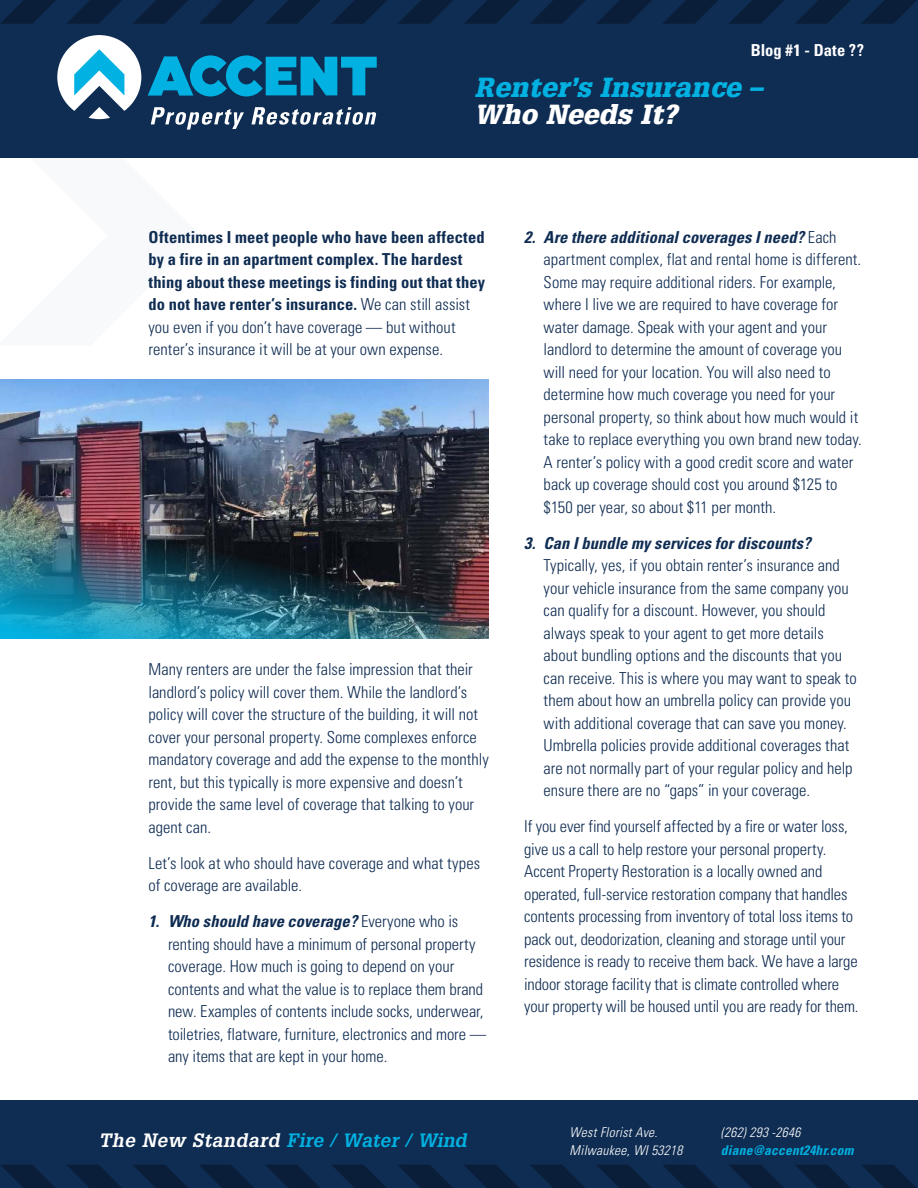
<style>
.page{position:relative;width:918px;height:1188px;background:#fff}
.page>*{position:absolute;margin:0;border:0;box-sizing:border-box;transform-origin:0 0}
.t1{font:italic 900 27px "Glypha";letter-spacing:.02em;color:#00b1e1}
.t2{font:italic 900 27px "Glypha";letter-spacing:.02em;color:#fff}
.t3{font:italic 700 18.9px "Glypha";letter-spacing:.015em;color:#00b1e1}
.t4{font:300 condensed 16.5px/22.5px "Univers";color:#0f2c52}
.t5{font:700 condensed 16.5px/22.5px "Univers";letter-spacing:.005em;color:#0f2c52}
.t6{font:italic 700 condensed 16.5px "Univers";letter-spacing:.005em;color:#0f2c52}
.t7{font:700 condensed 16.5px "Univers";color:#fff}
.t8{font:italic 300 condensed 13.5px/18px "Univers";letter-spacing:.02em;color:#fff}
.t9{font:italic 700 condensed 13.5px "Univers";letter-spacing:.02em;color:#00b1e1}
.s1{font-weight:300}
.s2{font-weight:700;font-style:italic}
.s3{color:#fff}
</style>
<div class="page">
<div style="left:0;top:0;width:918px;height:158px;background:#0f2c52"></div>
<svg style="left:0;top:0;width:917px;height:24px"></svg>
<svg style="left:151px;top:107px;width:225px;height:22px"></svg>
<svg style="left:148px;top:55px;width:229px;height:41px"></svg>
<svg style="left:57px;top:35px;width:84px;height:84px"></svg>
<svg style="left:151px;top:125px;width:50px;height:5px"></svg>
<img style="left:0;top:380px;width:488px;height:259px">
<div style="left:0;top:1100px;width:918px;height:88px;background:#0f2c52"></div>
<svg style="left:1px;top:1165px;width:915px;height:23px"></svg>
<p class="t7" style="left:751px;top:44px;width:115px">Blog #1 - Date ??</p>
<h1 class="t1" style="left:475px;top:72px;width:289px">Renter’s Insurance –</h1>
<h1 class="t2" style="left:475px;top:99px;width:204px">Who Needs It?</h1>
<p class="t5" style="left:148px;top:227px;width:338px">Oftentimes I meet people who have been affected by a fire in an apartment complex. The hardest thing about these meetings is finding out that they do not have renter’s insurance. <span class="s1">We can still assist you even if you don’t have coverage — but without renter’s insurance it will be at your own expense.</span></p>
<p class="t4" style="left:544px;top:227px;width:320px;text-indent:-20px"><span class="s2">2. Are there additional coverages I need?</span> Each apartment complex, flat and rental home is different.<br>Some may require additional riders. For example, where I live we are required to have coverage for water damage. Speak with your agent and your landlord to determine the amount of coverage you will need for your location. You will also need to determine how much coverage you need for your personal property, so think about how much would it take to replace everything you own brand new today.<br>A renter’s policy with a good credit score and water back up coverage should cost you around $125 to $150 per year, so about $11 per month.</p>
<p class="t6" style="left:524px;top:537px;width:288px">3. Can I bundle my services for discounts?</p>
<p class="t4" style="left:544px;top:555px;width:315px">Typically, yes, if you obtain renter’s insurance and your vehicle insurance from the same company you can qualify for a discount. However, you should always speak to your agent to get more details about bundling options and the discounts that you can receive. This is where you may want to speak to them about how an umbrella policy can provide you with additional coverage that can save you money.<br>Umbrella policies provide additional coverages that are not normally part of your regular policy and help ensure there are no “gaps” in your coverage.</p>
<p class="t4" style="left:524px;top:816px;width:336px">If you ever find yourself affected by a fire or water loss, give us a call to help restore your personal property.<br>Accent Property Restoration is a locally owned and operated, full-service restoration company that handles contents processing from inventory of total loss items to pack out, deodorization, cleaning and storage until your residence is ready to receive them back. We have a large indoor storage facility that is climate controlled where your property will be housed until you are ready for them.</p>
<p class="t4" style="left:148px;top:659px;width:342px">Many renters are under the false impression that their landlord’s policy will cover them. While the landlord’s policy will cover the structure of the building, it will not cover your personal property. Some complexes enforce mandatory coverage and add the expense to the monthly rent, but this typically is more expensive and doesn’t provide the same level of coverage that talking to your agent can.</p>
<p class="t4" style="left:148px;top:853px;width:333px">Let’s look at who should have coverage and what types of coverage are available.</p>
<p class="t4" style="left:168px;top:911px;width:320px;text-indent:-20px"><span class="s2">1. Who should have coverage?</span> Everyone who is renting should have a minimum of personal property coverage. How much is going to depend on your contents and what the value is to replace them brand new. Examples of contents include socks, underwear, toiletries, flatware, furniture, electronics and more — any items that are kept in your home.</p>
<p class="t3" style="left:99px;top:1129px;width:369px"><span class="s3">The New Standard</span> Fire / Water / Wind</p>
<p class="t8" style="left:570px;top:1123px;width:114px">West Florist Ave.<br>Milwaukee, WI 53218</p>
<p class="t8" style="left:721px;top:1123px;width:81px">(262) 293 -2646</p>
<p class="t9" style="left:721px;top:1145px;width:134px">diane@accent24hr.com</p>
</div>
